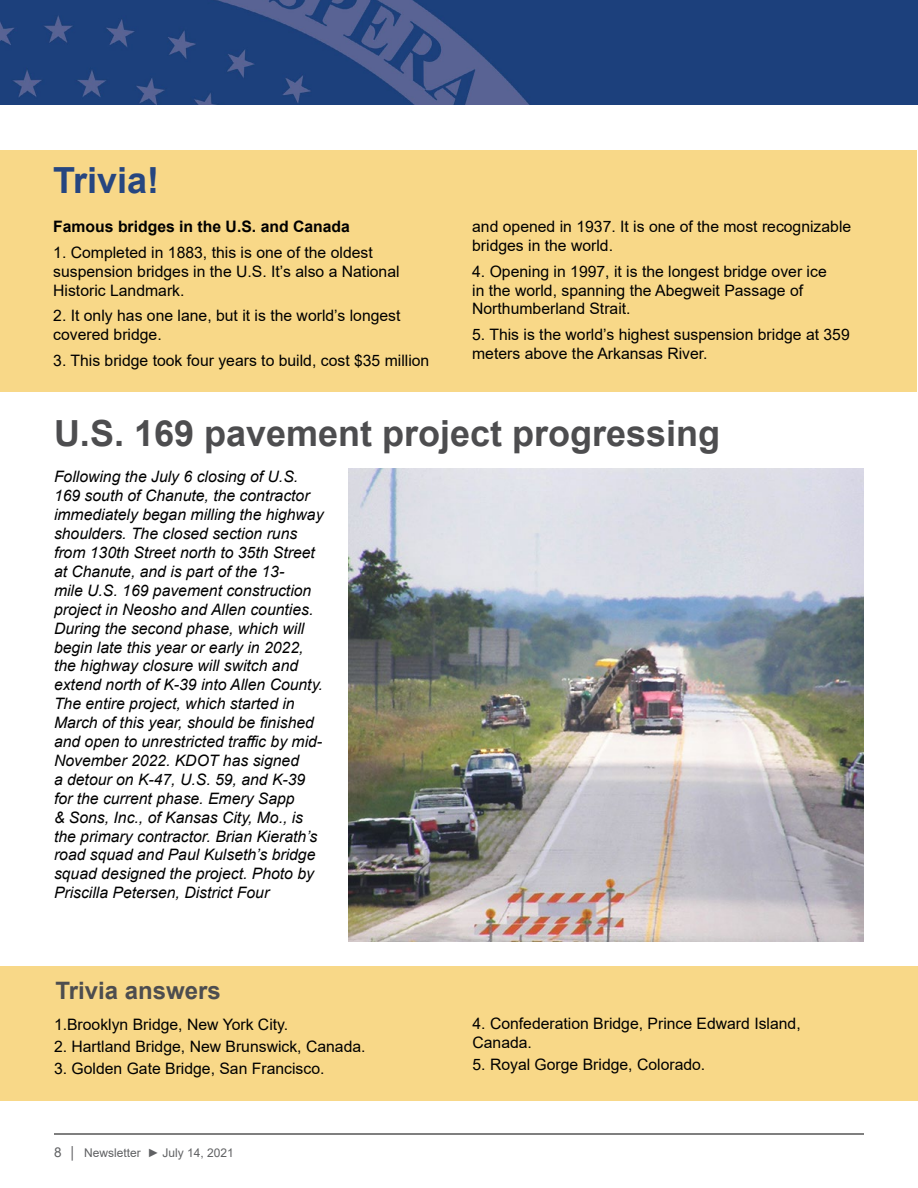
<style>
.page{position:relative;width:918px;height:1188px;background:#fff}
.page>*{position:absolute;margin:0;border:0;box-sizing:border-box;transform-origin:0 0}
.t1{font:700 36px "Arial";color:#4d4d4f}
.t2{font:700 36px "Arial";color:#264680}
.t3{font:700 24px "Arial";color:#4d4d4f}
.t4{font:italic 15.75px/18.9px "Arial";color:#000}
.t5{font:15.75px/18.9px "Arial";color:#000}
.t6{font:700 15.75px "Arial";color:#000}
.t7{font:12px "Arial";color:#606163}
.s1{font-size:13.5px}
</style>
<div class="page">
<hr style="left:54px;top:1134px;width:810px;height:1px;background:#000">
<img style="left:0;top:0;width:710px;height:105px">
<div style="left:710px;top:0;width:208px;height:105px;background:#1c407c"></div>
<div style="left:0;top:150px;width:917px;height:242px;background:#f8d888"></div>
<div style="left:0;top:966px;width:918px;height:135px;background:#f8d888"></div>
<img style="left:348px;top:469px;width:516px;height:472px">
<h1 class="t2" style="left:53px;top:155px;width:108px">Trivia!</h1>
<p class="t6" style="left:53px;top:216px;width:298px">Famous bridges in the U.S. and Canada</p>
<p class="t5" style="left:53px;top:243px;width:348px">1. Completed in 1883, this is one of the oldest suspension bridges in the U.S. It’s also a National<br>Historic Landmark.</p>
<p class="t5" style="left:53px;top:306px;width:349px">2. It only has one lane, but it is the world’s longest covered bridge.</p>
<p class="t5" style="left:53px;top:351px;width:378px">3. This bridge took four years to build, cost $35 million</p>
<p class="t5" style="left:472px;top:217px;width:381px">and opened in 1937. It is one of the most recognizable bridges in the world.</p>
<p class="t5" style="left:472px;top:262px;width:356px">4. Opening in 1997, it is the longest bridge over ice in the world, spanning the Abegweit Passage of<br>Northumberland Strait.</p>
<p class="t5" style="left:472px;top:325px;width:379px">5. This is the world’s highest suspension bridge at 359 meters above the Arkansas River.</p>
<h1 class="t1" style="left:54px;top:408px;width:668px">U.S. 169 pavement project progressing</h1>
<p class="t4" style="left:54px;top:468px;width:271px">Following the July 6 closing of U.S.<br>169 south of Chanute, the contractor immediately began milling the highway shoulders. The closed section runs from 130th Street north to 35th Street at Chanute, and is part of the 13-<br>mile U.S. 169 pavement construction project in Neosho and Allen counties.<br>During the second phase, which will begin late this year or early in 2022, the highway closure will switch and extend north of K-39 into Allen County.<br>The entire project, which started in March of this year, should be finished and open to unrestricted traffic by mid-November 2022. KDOT has signed<br>a detour on K-47, U.S. 59, and K-39 for the current phase. Emery Sapp<br>&amp; Sons, Inc., of Kansas City, Mo., is the primary contractor. Brian Kierath’s road squad and Paul Kulseth’s bridge squad designed the project. Photo by Priscilla Petersen, District Four</p>
<h2 class="t3" style="left:56px;top:974px;width:167px">Trivia answers</h2>
<p class="t5" style="left:54px;top:1015px;width:236px">1.Brooklyn Bridge, New York City.</p>
<p class="t5" style="left:54px;top:1037px;width:313px">2. Hartland Bridge, New Brunswick, Canada.</p>
<p class="t5" style="left:54px;top:1059px;width:272px">3. Golden Gate Bridge, San Francisco.</p>
<p class="t7" style="left:54px;top:1144px;width:181px"><span class="s1">8</span> │ Newsletter ► July 14, 2021</p>
<p class="t5" style="left:472px;top:1014px;width:330px">4. Confederation Bridge, Prince Edward Island,<br>Canada.</p>
<p class="t5" style="left:472px;top:1055px;width:234px">5. Royal Gorge Bridge, Colorado.</p>
</div>
